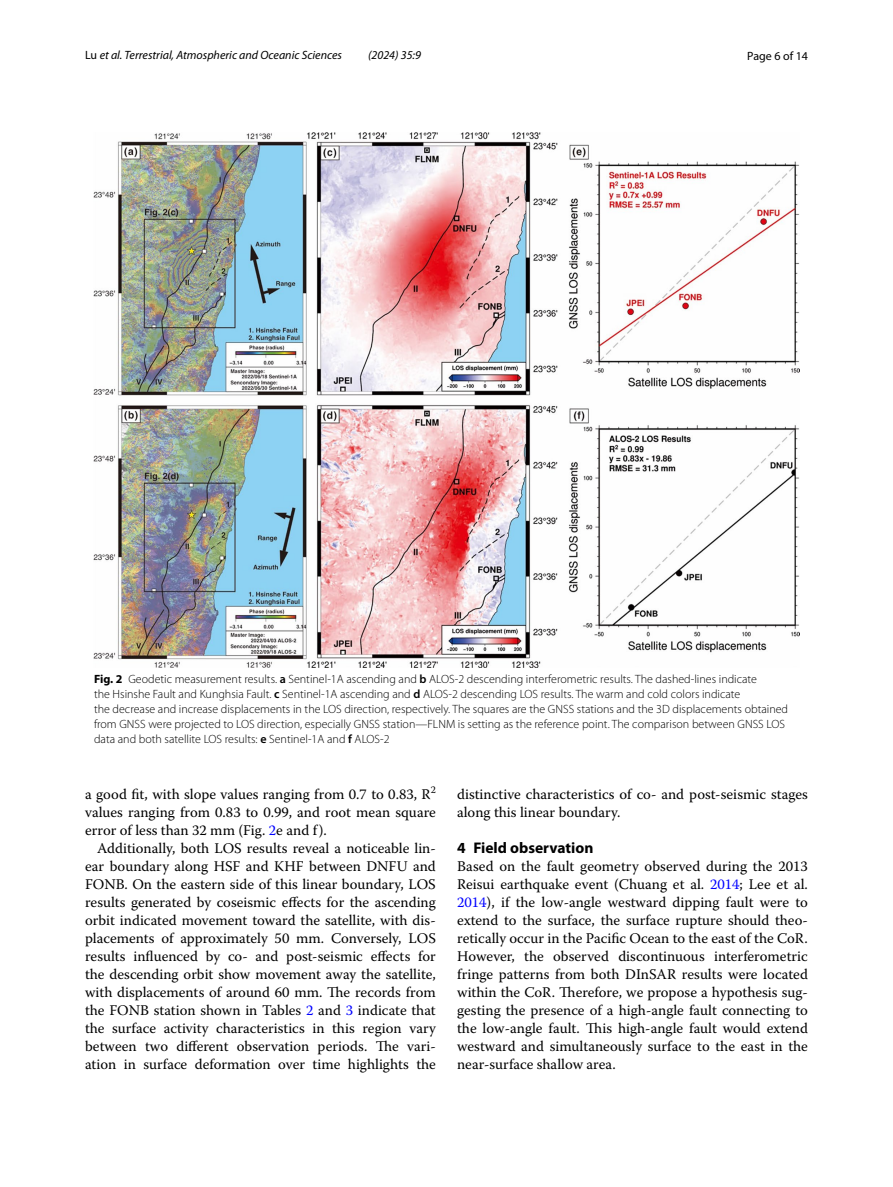
<style>
.page{position:relative;width:893px;height:1187px;background:#fff}
.page>*{position:absolute;margin:0;border:0;box-sizing:border-box;transform-origin:0 0}
.t1{font:700 15.45px "Myriad Pro";color:#000}
.t2{font:14.7px/18px "Warnock Pro";color:#000;text-align:justify}
.t3{font:300 12px/15px "Myriad Pro";color:#000}
.t4{font:italic 12px "Myriad Pro";color:#000}
.t5{font:12px "Myriad Pro";color:#000}
.s1{font-style:normal}
.s2{font-weight:700}
.s3{font-weight:600}
.s4{color:#00f}
</style>
<div class="page">
<img style="left:94px;top:133px;width:705px;height:534px">
<p class="t4" style="left:85px;top:48px;width:258px"><span class="s1">Lu</span> et al. Terrestrial, Atmospheric and Oceanic Sciences</p>
<p class="t4" style="left:368px;top:48px;width:54px">(2024) 35:9</p>
<p class="t5" style="left:747px;top:48px;width:62px">Page 6 of 14</p>
<p class="t3" style="left:94px;top:671px;width:696px"><span class="s2">Fig. 2</span> Geodetic measurement results. <span class="s3">a</span> Sentinel-1A ascending and <span class="s3">b</span> ALOS-2 descending interferometric results. The dashed-lines indicate<br>the Hsinshe Fault and Kunghsia Fault. <span class="s3">c</span> Sentinel-1A ascending and <span class="s3">d</span> ALOS-2 descending LOS results. The warm and cold colors indicate<br>the decrease and increase displacements in the LOS direction, respectively. The squares are the GNSS stations and the 3D displacements obtained from GNSS were projected to LOS direction, especially GNSS station—FLNM is setting as the reference point. The comparison between GNSS LOS data and both satellite LOS results: <span class="s3">e</span> Sentinel-1A and <span class="s3">f</span> ALOS-2</p>
<p class="t2" style="left:85px;top:785px;width:352px">a good fit, with slope values ranging from 0.7 to 0.83, R<sup>2 </sup>values ranging from 0.83 to 0.99, and root mean square error of less than 32 mm (Fig. <span class="s4">2</span>e and f).</p>
<p class="t2" style="left:85px;top:839px;width:352px;text-indent:12px">Additionally, both LOS results reveal a noticeable lin&shy;ear boundary along HSF and KHF between DNFU and FONB. On the eastern side of this linear boundary, LOS results generated by coseismic effects for the ascending orbit indicated movement toward the satellite, with dis&shy;placements of approximately 50 mm. Conversely, LOS results influenced by co- and post-seismic effects for the descending orbit show movement away the satellite, with displacements of around 60 mm. The records from the FONB station shown in Tables <span class="s4">2</span> and <span class="s4">3</span> indicate that the surface activity characteristics in this region vary between two different observation periods. The vari&shy;ation in surface deformation over time highlights the</p>
<p class="t2" style="left:457px;top:785px;width:352px">distinctive characteristics of co- and post-seismic stages along this linear boundary.</p>
<p class="t1" style="left:457px;top:837px;width:138px">4 Field observation</p>
<p class="t2" style="left:457px;top:857px;width:352px">Based on the fault geometry observed during the 2013<br>Reisui earthquake event (Chuang et al. <span class="s4">2014</span>; Lee et al.<br><span class="s4">2014</span>), if the low-angle westward dipping fault were to extend to the surface, the surface rupture should theo&shy;retically occur in the Pacific Ocean to the east of the CoR.<br>However, the observed discontinuous interferometric fringe patterns from both DInSAR results were located within the CoR. Therefore, we propose a hypothesis sug&shy;gesting the presence of a high-angle fault connecting to the low-angle fault. This high-angle fault would extend westward and simultaneously surface to the east in the near-surface shallow area.</p>
</div>
